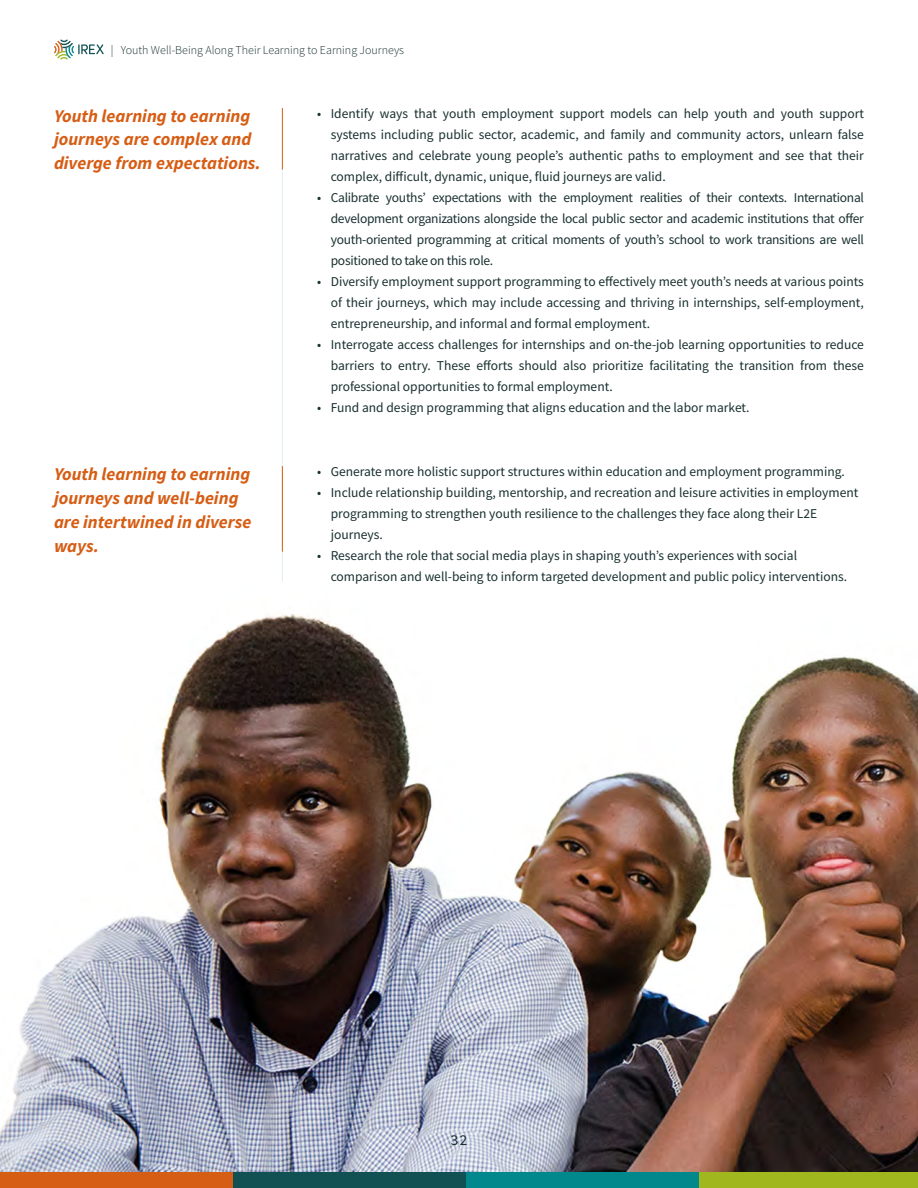
<style>
.page{position:relative;width:918px;height:1188px;background:#fff}
.page>*{position:absolute;margin:0;border:0;box-sizing:border-box;transform-origin:0 0}
.t1{font:italic 700 18px/24px "Source Sans Pro";color:#d65d14}
.t2{font:15px "Source Sans Pro";color:#182f2e}
.t3{font:13.5px/21px "Source Sans Pro";color:#182f2e;text-align:justify}
.t4{font:300 12px "Source Sans Pro";color:#182f2e}
</style>
<div class="page">
<img style="left:0;top:519px;width:918px;height:653px">
<hr style="left:282px;top:170px;width:1px;height:411px;background:#e2eded">
<hr style="left:282px;top:108px;width:1px;height:62px;background:#d65d14">
<hr style="left:282px;top:466px;width:1px;height:86px;background:#d65d14">
<div style="left:0;top:1172px;width:233px;height:16px;background:#d65d14"></div>
<div style="left:233px;top:1172px;width:233px;height:16px;background:#115153"></div>
<div style="left:466px;top:1172px;width:233px;height:16px;background:#00888d"></div>
<div style="left:699px;top:1172px;width:219px;height:16px;background:#a0b71e"></div>
<svg style="left:54px;top:39px;width:50px;height:21px"></svg>
<p class="t4" style="left:111px;top:43px;width:295px">| Youth Well-Being Along Their Learning to Earning Journeys</p>
<h1 class="t1" style="left:54px;top:103px;width:208px">Youth learning to earning journeys are complex and diverge from expectations.</h1>
<h1 class="t1" style="left:54px;top:461px;width:199px">Youth learning to earning journeys and well-being are intertwined in diverse ways.</h1>
<p class="t3" style="left:331px;top:103px;width:535px;text-indent:-14px">• Identify ways that youth employment support models can help youth and youth support systems including public sector, academic, and family and community actors, unlearn false narratives and celebrate young people’s authentic paths to employment and see that their complex, difficult, dynamic, unique, fluid journeys are valid.</p>
<p class="t3" style="left:331px;top:187px;width:535px;text-indent:-14px">• Calibrate youths’ expectations with the employment realities of their contexts. International development organizations alongside the local public sector and academic institutions that offer youth-oriented programming at critical moments of youth’s school to work transitions are well positioned to take on this role.</p>
<p class="t3" style="left:331px;top:271px;width:535px;text-indent:-14px">• Diversify employment support programming to effectively meet youth’s needs at various points of their journeys, which may include accessing and thriving in internships, self-employment, entrepreneurship, and informal and formal employment.</p>
<p class="t3" style="left:331px;top:334px;width:535px;text-indent:-14px">• Interrogate access challenges for internships and on-the-job learning opportunities to reduce barriers to entry. These efforts should also prioritize facilitating the transition from these professional opportunities to formal employment.</p>
<p class="t3" style="left:317px;top:397px;width:434px">• Fund and design programming that aligns education and the labor market.</p>
<p class="t3" style="left:317px;top:461px;width:529px">• Generate more holistic support structures within education and employment programming.</p>
<p class="t3" style="left:331px;top:482px;width:529px;text-align:left;text-indent:-14px">• Include relationship building, mentorship, and recreation and leisure activities in employment programming to strengthen youth resilience to the challenges they face along their L2E journeys.</p>
<p class="t3" style="left:331px;top:545px;width:518px;text-indent:-14px">• Research the role that social media plays in shaping youth’s experiences with social comparison and well-being to inform targeted development and public policy interventions.</p>
<p class="t2" style="left:451px;top:1131px;width:18px">32</p>
</div>
